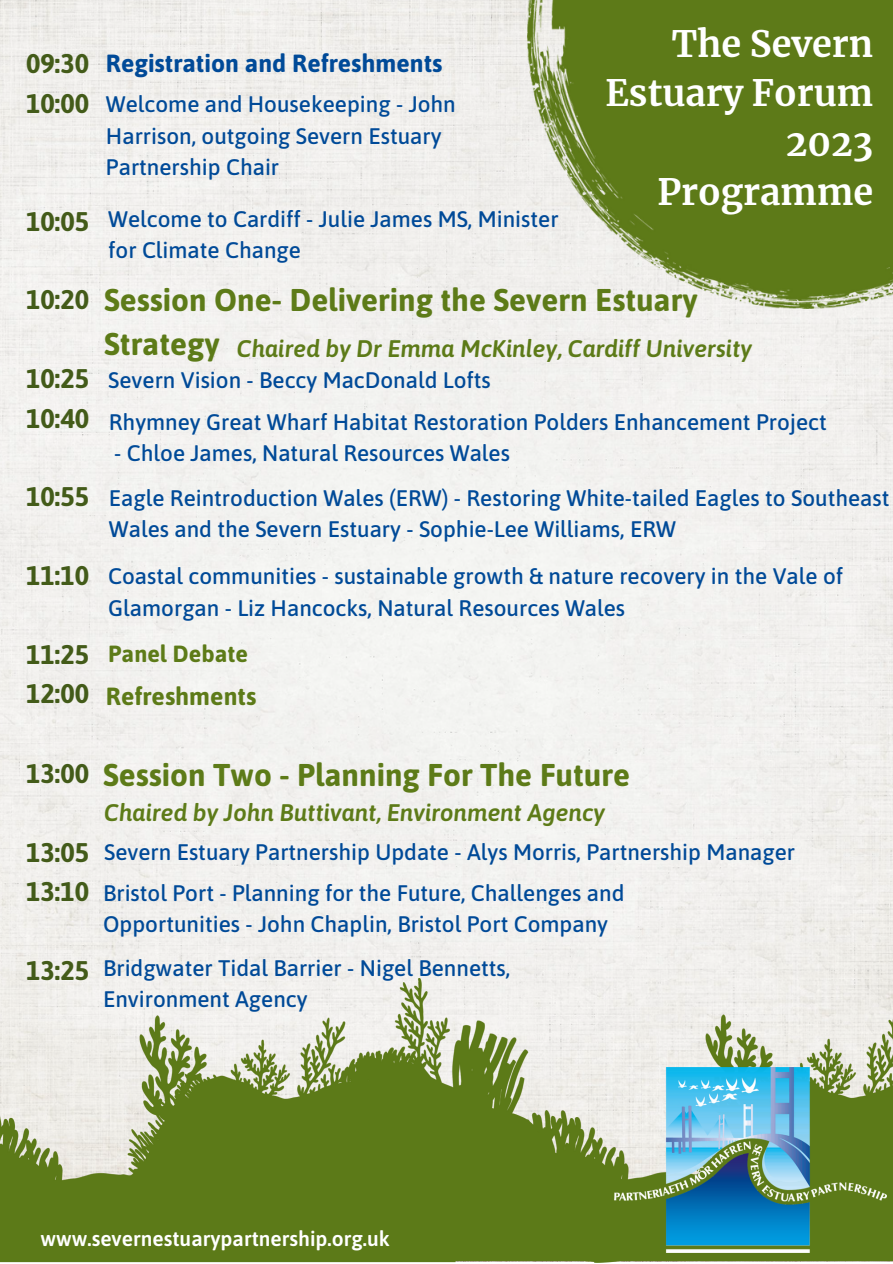
<style>
.page{position:relative;width:893px;height:1264px;background:#fff}
.page>*{position:absolute;margin:0;border:0;box-sizing:border-box;transform-origin:0 0}
.t1{font:700 36px/49.5px "Merriweather";color:#fff;text-align:right}
.t2{font:700 31.5px/43.8px "Asap";color:#5d7b18}
.t3{font:700 27px "Asap";color:#435b19}
.t4{font:700 24.75px "Asap";color:#004a98}
.t5{font:700 24.75px "Asap";color:#5d7b18}
.t6{font:italic 600 24px "Asap";color:#5d7b18}
.t7{font:700 23.4px "Asap";color:#5d7b18}
.t8{font:500 22.5px/31.5px "Asap";color:#004a98}
.t9{font:600 21px "Asap";color:#fff}
</style>
<div class="page">
<div style="left:0;top:0;width:892px;height:978px;background:#f2f1ef"></div>
<img style="left:0;top:978px;width:892px;height:284px">
<img style="left:528px;top:0;width:364px;height:308px">
<img style="left:614px;top:1067px;width:272px;height:185px">
<p class="t3" style="left:26px;top:48px;width:65px">09:30</p>
<p class="t3" style="left:26px;top:87px;width:65px">10:00</p>
<p class="t3" style="left:26px;top:205px;width:65px">10:05</p>
<p class="t4" style="left:106px;top:49px;width:338px">Registration and Refreshments</p>
<p class="t8" style="left:106px;top:89px;width:351px">Welcome and Housekeeping - John<br>Harrison, outgoing Severn Estuary<br>Partnership Chair</p>
<p class="t8" style="left:108px;top:203px;width:452px">Welcome to Cardiff - Julie James MS, Minister for Climate Change</p>
<p class="t1" style="left:605px;top:19px;width:269px">The Severn<br>Estuary Forum<br>2023<br>Programme</p>
<p class="t3" style="left:26px;top:284px;width:65px">10:20</p>
<p class="t2" style="left:104px;top:278px;width:594px">Session One- Delivering the Severn Estuary<br>Strategy</p>
<p class="t6" style="left:237px;top:334px;width:516px">Chaired by Dr Emma McKinley, Cardiff University</p>
<p class="t3" style="left:26px;top:363px;width:65px">10:25</p>
<p class="t3" style="left:26px;top:402px;width:65px">10:40</p>
<p class="t8" style="left:108px;top:364px;width:384px">Severn Vision - Beccy MacDonald Lofts</p>
<p class="t8" style="left:109px;top:405px;width:719px">Rhymney Great Wharf Habitat Restoration Polders Enhancement Project</p>
<p class="t8" style="left:114px;top:437px;width:397px">- Chloe James, Natural Resources Wales</p>
<p class="t3" style="left:26px;top:481px;width:65px">10:55</p>
<p class="t8" style="left:109px;top:482px;width:782px">Eagle Reintroduction Wales (ERW) - Restoring White-tailed Eagles to Southeast<br>Wales and the Severn Estuary - Sophie-Lee Williams, ERW</p>
<p class="t3" style="left:26px;top:559px;width:65px">11:10</p>
<p class="t3" style="left:26px;top:638px;width:65px">11:25</p>
<p class="t3" style="left:26px;top:678px;width:65px">12:00</p>
<p class="t8" style="left:108px;top:560px;width:736px">Coastal communities - sustainable growth &amp; nature recovery in the Vale of<br>Glamorgan - Liz Hancocks, Natural Resources Wales</p>
<p class="t7" style="left:108px;top:640px;width:141px">Panel Debate</p>
<p class="t5" style="left:106px;top:682px;width:152px">Refreshments</p>
<p class="t3" style="left:26px;top:758px;width:65px">13:00</p>
<p class="t2" style="left:103px;top:753px;width:528px">Session Two - Planning For The Future</p>
<p class="t3" style="left:26px;top:836px;width:65px">13:05</p>
<p class="t3" style="left:26px;top:876px;width:65px">13:10</p>
<p class="t3" style="left:26px;top:954px;width:65px">13:25</p>
<p class="t6" style="left:104px;top:798px;width:502px">Chaired by John Buttivant, Environment Agency</p>
<p class="t8" style="left:104px;top:836px;width:692px">Severn Estuary Partnership Update - Alys Morris, Partnership Manager</p>
<p class="t8" style="left:103px;top:877px;width:523px">Bristol Port - Planning for the Future, Challenges and<br>Opportunities - John Chaplin, Bristol Port Company</p>
<p class="t8" style="left:103px;top:951px;width:408px">Bridgwater Tidal Barrier - Nigel Bennetts,<br>Environment Agency</p>
<p class="t9" style="left:40px;top:1226px;width:350px">www.severnestuarypartnership.org.uk</p>
</div>
